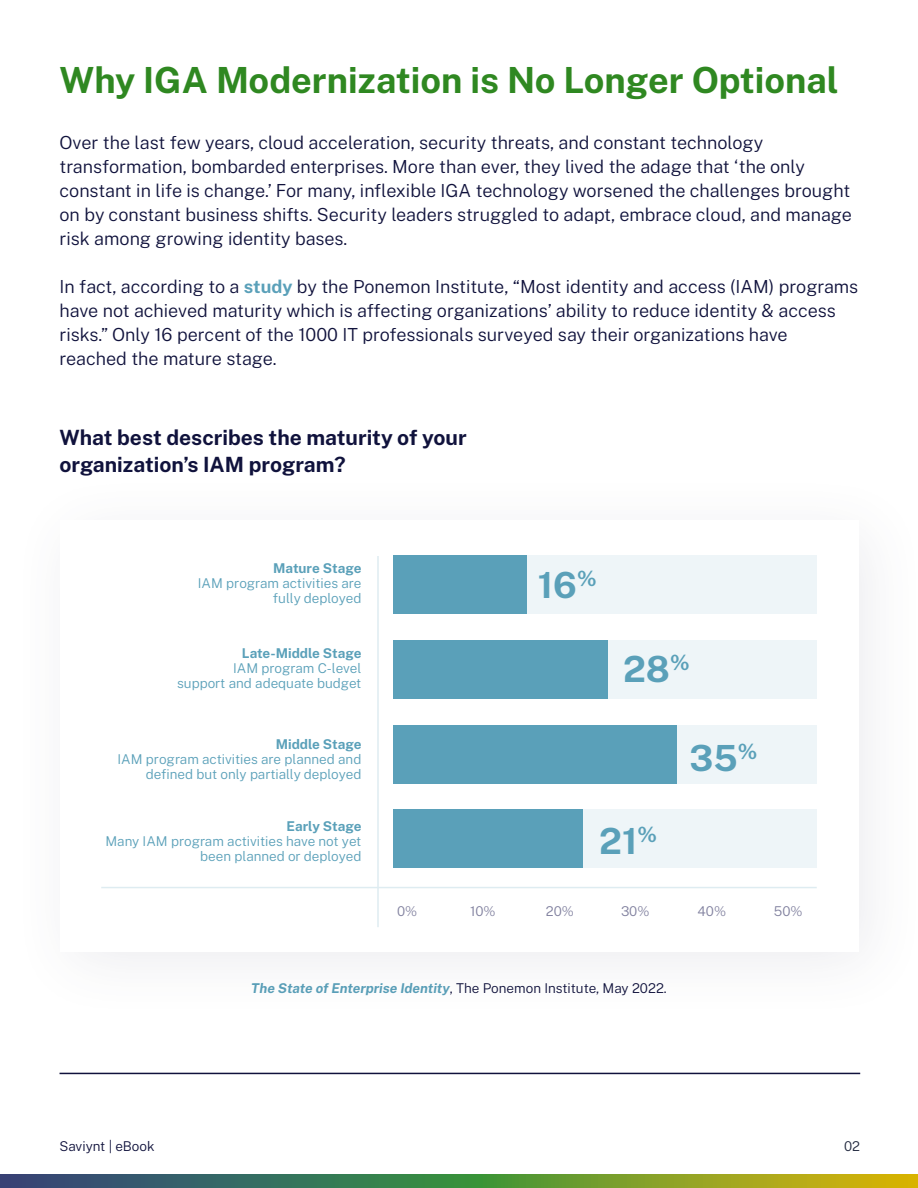
<style>
.page{position:relative;width:918px;height:1188px;background:#fff}
.page>*{position:absolute;margin:0;border:0;box-sizing:border-box;transform-origin:0 0}
.t1{font:700 36px "Public Sans";color:#2f8821}
.t2{font:700 36px "Public Sans";color:#5aa0b9}
.t3{font:700 21px/27px "Public Sans";color:#10123c}
.t4{font:300 18px/24px "Public Sans";color:#10123c}
.t5{font:300 13.5px/15px "Public Sans";color:#5aa0b9;text-align:right}
.t6{font:300 13.5px "Public Sans";color:#10123c}
.t7{font:700 13.5px "Public Sans";color:#5aa0b9}
.t8{font:300 13.5px "Public Sans";color:#81819f}
.t9{font:300 13.5px "Public Sans";color:#21283e}
.s1{font-weight:700;color:#5aa0b9}
.s2{font-weight:700;font-style:italic;color:#5aa0b9}
</style>
<div class="page">
<hr style="left:60px;top:1073px;width:800px;height:1px;background:#10123c">
<svg style="left:0;top:1174px;width:918px;height:14px;background:#628641"></svg>
<div style="left:393px;top:556px;width:424px;height:58px;background:#eef5f8"></div>
<div style="left:393px;top:640px;width:424px;height:59px;background:#eef5f8"></div>
<div style="left:393px;top:725px;width:424px;height:58px;background:#eef5f8"></div>
<div style="left:393px;top:809px;width:424px;height:59px;background:#eef5f8"></div>
<hr style="left:377px;top:556px;width:2px;height:371px;background:#deecf1">
<hr style="left:101px;top:887px;width:716px;height:1px;background:#deecf1">
<div style="left:393px;top:556px;width:133px;height:58px;background:#5aa0b9"></div>
<div style="left:393px;top:640px;width:215px;height:59px;background:#5aa0b9"></div>
<div style="left:393px;top:725px;width:284px;height:58px;background:#5aa0b9"></div>
<div style="left:393px;top:809px;width:190px;height:59px;background:#5aa0b9"></div>
<h1 class="t1" style="left:60px;top:53px;width:781px">Why IGA Modernization is No Longer Optional</h1>
<p class="t4" style="left:60px;top:130px;width:794px">Over the last few years, cloud acceleration, security threats, and constant technology transformation, bombarded enterprises. More than ever, they lived the adage that ‘the only constant in life is change.’ For many, inflexible IGA technology worsened the challenges brought on by constant business shifts. Security leaders struggled to adapt, embrace cloud, and manage risk among growing identity bases.</p>
<p class="t4" style="left:60px;top:274px;width:800px">In fact, according to a <span class="s1">study</span> by the Ponemon Institute, “Most identity and access (IAM) programs have not achieved maturity which is affecting organizations’ ability to reduce identity &amp; access risks.” Only 16 percent of the 1000 IT professionals surveyed say their organizations have reached the mature stage.</p>
<p class="t3" style="left:60px;top:423px;width:409px">What best describes the maturity of your organization’s IAM program?</p>
<p class="t7" style="left:273px;top:558px;width:90px">Mature Stage</p>
<p class="t5" style="left:198px;top:575px;width:165px">IAM program activities are fully deployed</p>
<p class="t7" style="left:242px;top:643px;width:121px">Late-Middle Stage</p>
<p class="t5" style="left:177px;top:660px;width:186px">IAM program C-level<br>support and adequate budget</p>
<p class="t7" style="left:276px;top:734px;width:87px">Middle Stage</p>
<p class="t5" style="left:118px;top:751px;width:245px">IAM program activities are planned and defined but only partially deployed</p>
<p class="t7" style="left:287px;top:816px;width:76px">Early Stage</p>
<p class="t5" style="left:105px;top:833px;width:257px">Many IAM program activities have not yet been planned or deployed</p>
<h1 class="t2" style="left:538px;top:559px;width:60px">16<sup>%</sup></h1>
<h1 class="t2" style="left:623px;top:642px;width:68px">28<sup>%</sup></h1>
<h1 class="t2" style="left:689px;top:731px;width:69px">35<sup>%</sup></h1>
<h1 class="t2" style="left:599px;top:814px;width:59px">21<sup>%</sup></h1>
<p class="t8" style="left:397px;top:901px;width:22px">0%</p>
<p class="t8" style="left:470px;top:901px;width:27px">10%</p>
<p class="t8" style="left:546px;top:901px;width:30px">20%</p>
<p class="t8" style="left:621px;top:901px;width:30px">30%</p>
<p class="t8" style="left:698px;top:901px;width:30px">40%</p>
<p class="t8" style="left:774px;top:901px;width:30px">50%</p>
<p class="t6" style="left:251px;top:979px;width:417px"><span class="s2">The State of Enterprise Identity</span>, The Ponemon Institute, May 2022.</p>
<p class="t6" style="left:60px;top:1137px;width:97px">Saviynt | eBook</p>
<p class="t9" style="left:844px;top:1137px;width:18px">02</p>
</div>
